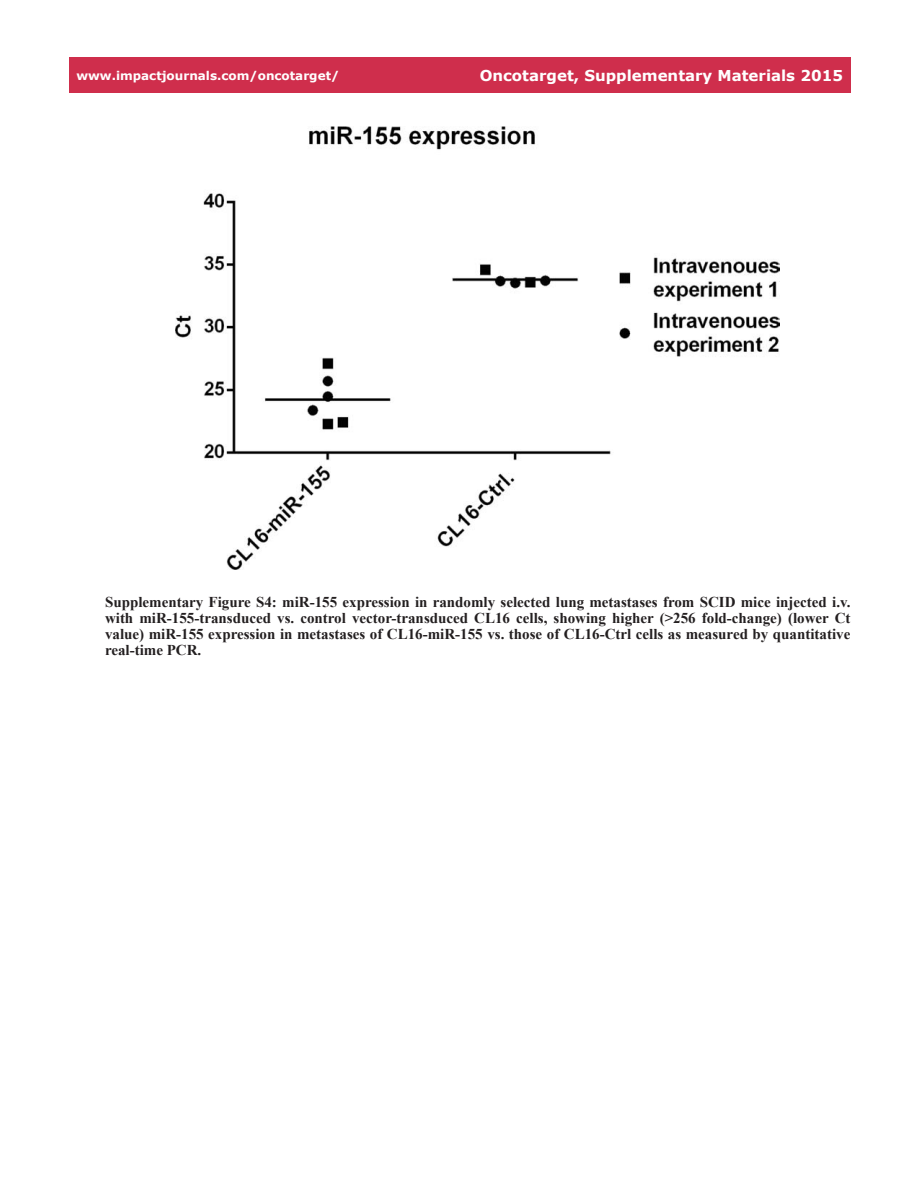
<style>
.page{position:relative;width:918px;height:1188px;background:#fff}
.page>*{position:absolute;margin:0;border:0;box-sizing:border-box;transform-origin:0 0}
.FigureText{font:700 15px/16.2px "Times New Roman";color:#231f20;text-align:justify}
.t1{font:700 15px "Verdana";color:#fff}
.t2{font:700 12px "Verdana";color:#fff}
</style>
<div class="page">
<div style="left:69px;top:57px;width:781px;height:36px;background:#cf2e4c"></div>
<img style="left:176px;top:127px;width:604px;height:442px">
<p class="t2" style="left:76px;top:67px;width:264px">www.impactjournals.com/oncotarget/</p>
<p class="t1" style="left:480px;top:65px;width:365px">Oncotarget, Supplementary Materials 2015</p>
<p class="FigureText" style="left:105px;top:593px;width:747px">Supplementary Figure S4: miR-155 expression in randomly selected lung metastases from SCID mice injected i.v. with miR-155-transduced vs. control vector-transduced CL16 cells, showing higher (&gt;256 fold-change) (lower Ct value) miR-155 expression in metastases of CL16-miR-155 vs. those of CL16-Ctrl cells as measured by quantitative real-time PCR.</p>
</div>
